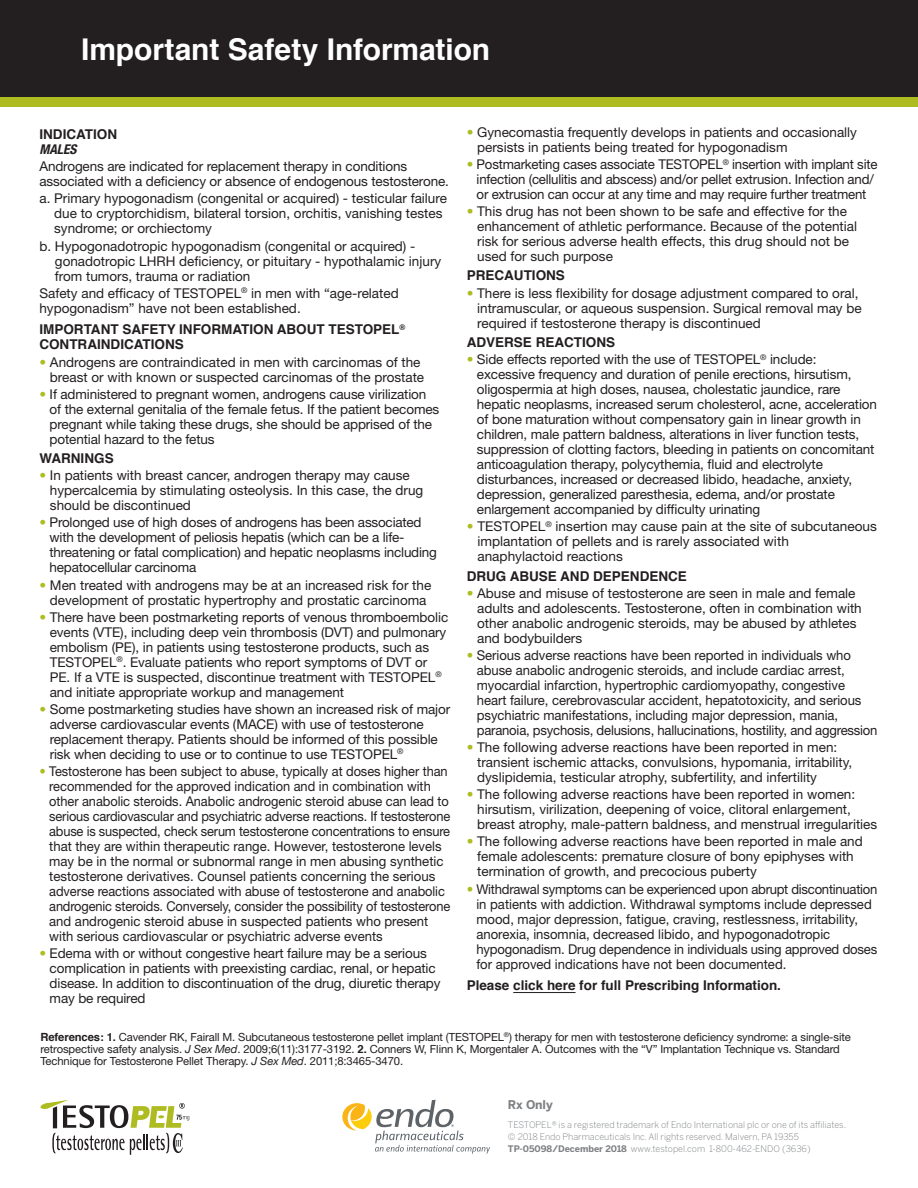
<style>
.page{position:relative;width:918px;height:1188px;background:#fff}
.page>*{position:absolute;margin:0;border:0;box-sizing:border-box;transform-origin:0 0}
.t1{font:700 30px "Helvetica";letter-spacing:-.005em;color:#fff}
.t2{font:13.5px/15px "Helvetica Neue";letter-spacing:-.005em;color:#231f20}
.t3{font:13.5px/15px "Helvetica Neue";letter-spacing:-.005em;color:#231f20;scale:.95 1}
.t4{font:700 13.5px "Helvetica";color:#231f20}
.t5{font:italic 700 condensed 13.5px "Helvetica Neue";color:#231f20}
.t6{font:700 12px "Benton Sans";letter-spacing:-.005em;color:#7e8083}
.t7{font:11.25px/12px "Helvetica Neue";letter-spacing:-.01em;color:#231f20}
.t8{font:300 9px "Benton Sans";color:#7e8083}
.s1{color:#aebc21}
.s2{font-family:"Helvetica";font-weight:700}
.s3{font-style:italic}
.s4{font-weight:700}
</style>
<div class="page">
<div style="left:0;top:0;width:918px;height:98px;background:#231f20"></div>
<div style="left:0;top:97px;width:918px;height:10px;background:#aebc21"></div>
<svg style="left:342px;top:1100px;width:148px;height:54px"></svg>
<svg style="left:40px;top:1100px;width:149px;height:55px"></svg>
<hr style="left:513px;top:992px;width:63px;height:1px;background:#231f20">
<p class="t1" style="left:81px;top:25px;width:411px">Important Safety Information</p>
<p class="t2" style="left:477px;top:124px;width:381px;text-indent:-11px"><span class="s1">•</span> Gynecomastia frequently develops in patients and occasionally persists in patients being treated for hypogonadism</p>
<p class="t2" style="left:467px;top:157px;width:412px;text-align:center"><span class="s1">•</span> Postmarketing cases associate TESTOPEL<sup>®</sup> insertion with implant site infection (cellulitis and abscess) and/or pellet extrusion. Infection and/ or extrusion can occur at any time and may require further treatment</p>
<p class="t2" style="left:477px;top:204px;width:381px;text-indent:-11px"><span class="s1">•</span> This drug has not been shown to be safe and effective for the enhancement of athletic performance. Because of the potential risk for serious adverse health effects, this drug should not be used for such purpose</p>
<p class="t4" style="left:467px;top:265px;width:100px">PRECAUTIONS</p>
<p class="t2" style="left:477px;top:285px;width:386px;text-indent:-11px"><span class="s1">•</span> There is less flexibility for dosage adjustment compared to oral, intramuscular, or aqueous suspension. Surgical removal may be required if testosterone therapy is discontinued</p>
<p class="t4" style="left:467px;top:331px;width:150px">ADVERSE REACTIONS</p>
<p class="t2" style="left:477px;top:352px;width:402px;text-indent:-10px"><span class="s1">•</span> Side effects reported with the use of TESTOPEL<sup>®</sup> include: excessive frequency and duration of penile erections, hirsutism, oligospermia at high doses, nausea, cholestatic jaundice, rare hepatic neoplasms, increased serum cholesterol, acne, acceleration of bone maturation without compensatory gain in linear growth in children, male pattern baldness, alterations in liver function tests, suppression of clotting factors, bleeding in patients on concomitant anticoagulation therapy, polycythemia, fluid and electrolyte disturbances, increased or decreased libido, headache, anxiety, depression, generalized paresthesia, edema, and/or prostate enlargement accompanied by difficulty urinating</p>
<p class="t2" style="left:477px;top:519px;width:401px;text-indent:-11px"><span class="s1">•</span> TESTOPEL<sup>®</sup> insertion may cause pain at the site of subcutaneous implantation of pellets and is rarely associated with anaphylactoid reactions</p>
<p class="t4" style="left:467px;top:565px;width:222px">DRUG ABUSE AND DEPENDENCE</p>
<p class="t2" style="left:477px;top:585px;width:386px;text-indent:-11px"><span class="s1">•</span> Abuse and misuse of testosterone are seen in male and female adults and adolescents. Testosterone, often in combination with other anabolic androgenic steroids, may be abused by athletes and bodybuilders</p>
<p class="t2" style="left:477px;top:647px;width:402px;text-indent:-10px"><span class="s1">•</span> Serious adverse reactions have been reported in individuals who abuse anabolic androgenic steroids, and include cardiac arrest, myocardial infarction, hypertrophic cardiomyopathy, congestive heart failure, cerebrovascular accident, hepatotoxicity, and serious psychiatric manifestations, including major depression, mania, paranoia, psychosis, delusions, hallucinations, hostility, and aggression</p>
<p class="t2" style="left:477px;top:740px;width:377px;text-indent:-11px"><span class="s1">•</span> The following adverse reactions have been reported in men: transient ischemic attacks, convulsions, hypomania, irritability, dyslipidemia, testicular atrophy, subfertility, and infertility</p>
<p class="t2" style="left:477px;top:787px;width:402px;text-indent:-11px"><span class="s1">•</span> The following adverse reactions have been reported in women: hirsutism, virilization, deepening of voice, clitoral enlargement, breast atrophy, male-pattern baldness, and menstrual irregularities</p>
<p class="t2" style="left:477px;top:834px;width:387px;text-indent:-11px"><span class="s1">•</span> The following adverse reactions have been reported in male and female adolescents: premature closure of bony epiphyses with termination of growth, and precocious puberty</p>
<p class="t2" style="left:476px;top:881px;width:403px;text-indent:-10px"><span class="s1">•</span> Withdrawal symptoms can be experienced upon abrupt discontinuation in patients with addiction. Withdrawal symptoms include depressed mood, major depression, fatigue, craving, restlessness, irritability, anorexia, insomnia, decreased libido, and hypogonadotropic hypogonadism. Drug dependence in individuals using approved doses for approved indications have not been documented.</p>
<p class="t4" style="left:467px;top:975px;width:316px">Please click here for full Prescribing Information.</p>
<p class="t7" style="left:40px;top:1030px;width:812px"><span class="s2">References: 1.</span> Cavender RK, Fairall M. Subcutaneous testosterone pellet implant (TESTOPEL<sup>®</sup>) therapy for men with testosterone deficiency syndrome: a single-site retrospective safety analysis. <span class="s3">J Sex Med</span>. 2009;6(11):3177-3192. <span class="s2">2.</span> Conners W, Flinn K, Morgentaler A. Outcomes with the “V” Implantation Technique vs. Standard<br>Technique for Testosterone Pellet Therapy. <span class="s3">J Sex Med</span>. 2011;8:3465-3470.</p>
<p class="t4" style="left:39px;top:123px;width:79px">INDICATION</p>
<p class="t5" style="left:39px;top:141px;width:39px">MALES</p>
<p class="t2" style="left:39px;top:159px;width:411px">Androgens are indicated for replacement therapy in conditions associated with a deficiency or absence of endogenous testosterone.</p>
<p class="t2" style="left:54px;top:191px;width:394px;text-indent:-15px">a. Primary hypogonadism (congenital or acquired) - testicular failure due to cryptorchidism, bilateral torsion, orchitis, vanishing testes syndrome; or orchiectomy</p>
<p class="t2" style="left:55px;top:238px;width:388px;text-indent:-16px">b. Hypogonadotropic hypogonadism (congenital or acquired) - gonadotropic LHRH deficiency, or pituitary - hypothalamic injury from tumors, trauma or radiation</p>
<p class="t2" style="left:39px;top:285px;width:361px">Safety and efficacy of TESTOPEL<sup>®</sup> in men with “age-related hypogonadism” have not been established.</p>
<p class="t4" style="left:39px;top:319px;width:367px">IMPORTANT SAFETY INFORMATION ABOUT TESTOPEL<sup>®</sup></p>
<p class="t4" style="left:39px;top:334px;width:146px">CONTRAINDICATIONS</p>
<p class="t2" style="left:39px;top:354px;width:386px;text-align:right"><span class="s1">•</span> Androgens are contraindicated in men with carcinomas of the breast or with known or suspected carcinomas of the prostate</p>
<p class="t2" style="left:50px;top:386px;width:391px;text-indent:-10px"><span class="s1">•</span> If administered to pregnant women, androgens cause virilization of the external genitalia of the female fetus. If the patient becomes pregnant while taking these drugs, she should be apprised of the potential hazard to the fetus</p>
<p class="t4" style="left:39px;top:447px;width:76px">WARNINGS</p>
<p class="t2" style="left:50px;top:468px;width:375px;text-indent:-11px"><span class="s1">•</span> In patients with breast cancer, androgen therapy may cause hypercalcemia by stimulating osteolysis. In this case, the drug should be discontinued</p>
<p class="t2" style="left:50px;top:515px;width:389px;text-indent:-10px"><span class="s1">•</span> Prolonged use of high doses of androgens has been associated with the development of peliosis hepatis (which can be a life&shy;threatening or fatal complication) and hepatic neoplasms including hepatocellular carcinoma</p>
<p class="t2" style="left:39px;top:577px;width:393px;text-align:center"><span class="s1">•</span> Men treated with androgens may be at an increased risk for the development of prostatic hypertrophy and prostatic carcinoma</p>
<p class="t2" style="left:50px;top:609px;width:400px;text-indent:-10px"><span class="s1">•</span> There have been postmarketing reports of venous thromboembolic events (VTE), including deep vein thrombosis (DVT) and pulmonary embolism (PE), in patients using testosterone products, such as TESTOPEL<sup>®</sup>. Evaluate patients who report symptoms of DVT or PE. If a VTE is suspected, discontinue treatment with TESTOPEL<sup>® </sup>and initiate appropriate workup and management</p>
<p class="t2" style="left:50px;top:701px;width:402px;text-indent:-10px"><span class="s1">•</span> Some postmarketing studies have shown an increased risk of major adverse cardiovascular events (MACE) with use of testosterone replacement therapy. Patients should be informed of this possible risk when deciding to use or to continue to use TESTOPEL<sup>®</sup></p>
<p class="t3" style="left:49px;top:764px;width:424px;text-indent:-10px"><span class="s1">•</span> Testosterone has been subject to abuse, typically at doses higher than recommended for the approved indication and in combination with other anabolic steroids. Anabolic androgenic steroid abuse can lead to serious cardiovascular and psychiatric adverse reactions. If testosterone abuse is suspected, check serum testosterone concentrations to ensure that they are within therapeutic range. However, testosterone levels may be in the normal or subnormal range in men abusing synthetic testosterone derivatives. Counsel patients concerning the serious adverse reactions associated with abuse of testosterone and anabolic androgenic steroids. Conversely, consider the possibility of testosterone and androgenic steroid abuse in suspected patients who present with serious cardiovascular or psychiatric adverse events</p>
<p class="t2" style="left:50px;top:946px;width:392px;text-indent:-10px"><span class="s1">•</span> Edema with or without congestive heart failure may be a serious complication in patients with preexisting cardiac, renal, or hepatic disease. In addition to discontinuation of the drug, diuretic therapy may be required</p>
<p class="t6" style="left:508px;top:1098px;width:46px">Rx Only</p>
<p class="t8" style="left:508px;top:1120px;width:340px">TESTOPEL® is a registered trademark of Endo International plc or one of its affiliates.</p>
<p class="t8" style="left:508px;top:1132px;width:293px">© 2018 Endo Pharmaceuticals Inc. All rights reserved. Malvern, PA 19355</p>
<p class="t8" style="left:508px;top:1144px;width:304px"><span class="s4">TP-05098/December 2018</span> www.testopel.com 1-800-462-ENDO (3636)</p>
</div>
